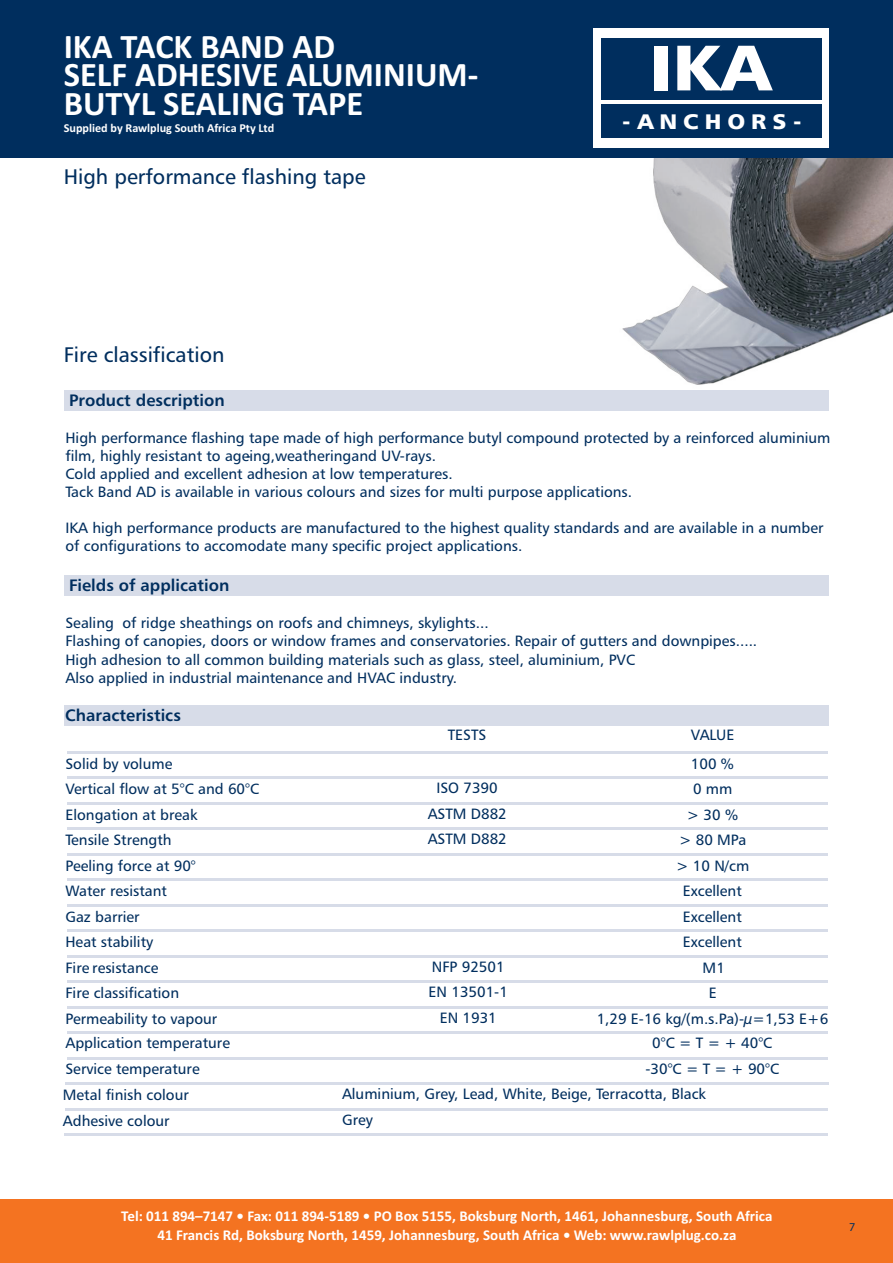
<style>
.page{position:relative;width:893px;height:1263px;background:#fff}
.page>*{position:absolute;margin:0;border:0;box-sizing:border-box;transform-origin:0 0}
.t1{font:64.35px "Humanist 777 BT Black B";color:#fff;scale:1.1 1}
.t2{font:700 34.5px/28.7px "Calibri";color:#fff}
.t3{font:21.15px "Humanist 777 BT Roman B";color:#002e5e}
.t4{font:21px "Humanist 777 BT Black B";letter-spacing:.255em;color:#fff;scale:1.1 1}
.t5{font:16.5px "Humanist 777 BT Roman B,Bold";color:#002e5e}
.t6{font:15px/18px "Humanist 777 BT Roman B";color:#002e5e}
.t7{font:700 15px/18.3px "Calibri";color:#fff;text-align:center}
.t8{font:700 12.15px "Calibri";color:#fff}
.t9{font:12px "Myriad";color:#002e5e}
</style>
<div class="page">
<img style="left:620px;top:157px;width:273px;height:254px">
<div style="left:0;top:1199px;width:893px;height:64px;background:#f47321"></div>
<div style="left:0;top:0;width:893px;height:157px;background:#002e5e"></div>
<div style="left:593px;top:28px;width:236px;height:120px;background:#fff"></div>
<div style="left:601px;top:38px;width:220px;height:61px;background:#002e5e"></div>
<div style="left:601px;top:105px;width:220px;height:33px;background:#002e5e"></div>
<div style="left:822px;top:390px;width:7px;height:20px;background:#d7dce8"></div>
<div style="left:64px;top:390px;width:758px;height:20px;background:#d7dce8"></div>
<div style="left:822px;top:575px;width:7px;height:21px;background:#d7dce8"></div>
<div style="left:64px;top:575px;width:758px;height:21px;background:#d7dce8"></div>
<div style="left:822px;top:705px;width:7px;height:20px;background:#d7dce8"></div>
<div style="left:64px;top:705px;width:758px;height:20px;background:#d7dce8"></div>
<hr style="left:68px;top:751px;width:339px;height:2px;background:#d7dce8">
<hr style="left:409px;top:751px;width:175px;height:2px;background:#d7dce8">
<hr style="left:586px;top:751px;width:241px;height:2px;background:#d7dce8">
<hr style="left:68px;top:776px;width:339px;height:3px;background:#d7dce8">
<hr style="left:409px;top:776px;width:175px;height:3px;background:#d7dce8">
<hr style="left:586px;top:776px;width:241px;height:3px;background:#d7dce8">
<hr style="left:68px;top:802px;width:339px;height:2px;background:#d7dce8">
<hr style="left:409px;top:802px;width:175px;height:2px;background:#d7dce8">
<hr style="left:586px;top:802px;width:241px;height:2px;background:#d7dce8">
<hr style="left:68px;top:828px;width:339px;height:2px;background:#d7dce8">
<hr style="left:409px;top:828px;width:175px;height:2px;background:#d7dce8">
<hr style="left:586px;top:828px;width:241px;height:2px;background:#d7dce8">
<hr style="left:68px;top:853px;width:339px;height:2px;background:#d7dce8">
<hr style="left:409px;top:853px;width:175px;height:2px;background:#d7dce8">
<hr style="left:586px;top:853px;width:241px;height:2px;background:#d7dce8">
<hr style="left:68px;top:879px;width:339px;height:2px;background:#d7dce8">
<hr style="left:409px;top:879px;width:175px;height:2px;background:#d7dce8">
<hr style="left:586px;top:879px;width:241px;height:2px;background:#d7dce8">
<hr style="left:68px;top:904px;width:339px;height:2px;background:#d7dce8">
<hr style="left:409px;top:904px;width:175px;height:2px;background:#d7dce8">
<hr style="left:586px;top:904px;width:241px;height:2px;background:#d7dce8">
<hr style="left:68px;top:929px;width:339px;height:3px;background:#d7dce8">
<hr style="left:409px;top:929px;width:175px;height:3px;background:#d7dce8">
<hr style="left:586px;top:929px;width:241px;height:3px;background:#d7dce8">
<hr style="left:68px;top:955px;width:339px;height:2px;background:#d7dce8">
<hr style="left:409px;top:955px;width:175px;height:2px;background:#d7dce8">
<hr style="left:586px;top:955px;width:241px;height:2px;background:#d7dce8">
<hr style="left:68px;top:981px;width:339px;height:2px;background:#d7dce8">
<hr style="left:409px;top:981px;width:175px;height:2px;background:#d7dce8">
<hr style="left:586px;top:981px;width:241px;height:2px;background:#d7dce8">
<hr style="left:68px;top:1006px;width:339px;height:2px;background:#d7dce8">
<hr style="left:409px;top:1006px;width:175px;height:2px;background:#d7dce8">
<hr style="left:586px;top:1006px;width:241px;height:2px;background:#d7dce8">
<hr style="left:68px;top:1032px;width:339px;height:2px;background:#d7dce8">
<hr style="left:409px;top:1032px;width:175px;height:2px;background:#d7dce8">
<hr style="left:586px;top:1032px;width:241px;height:2px;background:#d7dce8">
<hr style="left:68px;top:1057px;width:339px;height:2px;background:#d7dce8">
<hr style="left:409px;top:1057px;width:175px;height:2px;background:#d7dce8">
<hr style="left:586px;top:1057px;width:241px;height:2px;background:#d7dce8">
<svg style="left:65px;top:1082px;width:4px;height:3px"></svg>
<hr style="left:69px;top:1082px;width:182px;height:3px;background:#d7dce8">
<hr style="left:253px;top:1082px;width:154px;height:3px;background:#d7dce8">
<hr style="left:409px;top:1082px;width:175px;height:3px;background:#d7dce8">
<hr style="left:586px;top:1082px;width:241px;height:3px;background:#d7dce8">
<hr style="left:65px;top:1108px;width:186px;height:2px;background:#d7dce8">
<hr style="left:253px;top:1108px;width:574px;height:2px;background:#d7dce8">
<hr style="left:64px;top:1134px;width:187px;height:2px;background:#d7dce8">
<hr style="left:252px;top:1134px;width:575px;height:2px;background:#d7dce8">
<h2 class="t2" style="left:64px;top:35px;width:416px">IKA TACK BAND AD<br>SELF ADHESIVE ALUMINIUM-<br>BUTYL SEALING TAPE</h2>
<p class="t8" style="left:64px;top:123px;width:212px">Supplied by Rawlplug South Africa Pty Ltd</p>
<h3 class="t3" style="left:64px;top:168px;width:303px">High performance flashing tape</h3>
<h1 class="t1" style="left:650px;top:41px;width:111px">IKA</h1>
<h3 class="t4" style="left:622px;top:113px;width:164px">-ANCHORS-</h3>
<h3 class="t3" style="left:64px;top:346px;width:162px">Fire classification</h3>
<p class="t5" style="left:69px;top:393px;width:157px">Product description</p>
<p class="t6" style="left:65px;top:430px;width:766px">High performance flashing tape made of high performance butyl compound protected by a reinforced aluminium film, highly resistant to ageing,weatheringand UV-rays.<br>Cold applied and excellent adhesion at low temperatures.<br>Tack Band AD is available in various colours and sizes for multi purpose applications.</p>
<p class="t6" style="left:65px;top:520px;width:759px">IKA high performance products are manufactured to the highest quality standards and are available in a number of configurations to accomodate many specific project applications.</p>
<p class="t6" style="left:246px;top:449px;width:7px">-</p>
<p class="t5" style="left:69px;top:578px;width:162px">Fields of application</p>
<p class="t6" style="left:65px;top:615px;width:693px">Sealing of ridge sheathings on roofs and chimneys, skylights...<br>Flashing of canopies, doors or window frames and conservatories. Repair of gutters and downpipes.....<br>High adhesion to all common building materials such as glass, steel, aluminium, PVC<br>Also applied in industrial maintenance and HVAC industry.</p>
<p class="t5" style="left:65px;top:708px;width:117px">Characteristics</p>
<p class="t6" style="left:448px;top:727px;width:40px">TESTS</p>
<p class="t6" style="left:691px;top:727px;width:45px">VALUE</p>
<p class="t6" style="left:65px;top:756px;width:108px">Solid by volume</p>
<p class="t6" style="left:691px;top:756px;width:44px">100 %</p>
<p class="t6" style="left:65px;top:781px;width:195px">Vertical flow at 5°C and 60°C</p>
<p class="t6" style="left:436px;top:780px;width:63px">ISO 7390</p>
<p class="t6" style="left:693px;top:781px;width:41px">0 mm</p>
<p class="t6" style="left:65px;top:807px;width:134px">Elongation at break</p>
<p class="t6" style="left:428px;top:806px;width:81px">ASTM D882</p>
<p class="t6" style="left:687px;top:807px;width:53px">&gt; 30 %</p>
<p class="t6" style="left:65px;top:832px;width:108px">Tensile Strength</p>
<p class="t6" style="left:428px;top:831px;width:81px">ASTM D882</p>
<p class="t6" style="left:679px;top:832px;width:69px">&gt; 80 MPa</p>
<p class="t6" style="left:65px;top:854px;width:132px;line-height:25.3px">Peeling force at 90°<br>Water resistant</p>
<p class="t6" style="left:676px;top:858px;width:75px">&gt; 10 N/cm</p>
<p class="t6" style="left:683px;top:883px;width:60px">Excellent</p>
<p class="t6" style="left:65px;top:909px;width:76px">Gaz barrier</p>
<p class="t6" style="left:683px;top:909px;width:60px">Excellent</p>
<p class="t6" style="left:65px;top:934px;width:89px">Heat stability</p>
<p class="t6" style="left:683px;top:934px;width:60px">Excellent</p>
<p class="t6" style="left:65px;top:960px;width:94px">Fire resistance</p>
<p class="t6" style="left:432px;top:959px;width:74px">NFP 92501</p>
<p class="t6" style="left:703px;top:960px;width:24px">M1</p>
<p class="t6" style="left:65px;top:985px;width:115px">Fire classification</p>
<p class="t6" style="left:429px;top:984px;width:81px">EN 13501-1</p>
<p class="t6" style="left:709px;top:985px;width:9px">E</p>
<p class="t6" style="left:65px;top:1011px;width:153px">Permeability to vapour</p>
<p class="t6" style="left:440px;top:1010px;width:59px">EN 1931</p>
<p class="t6" style="left:597px;top:1011px;width:233px">1,29 E-16 kg/(m.s.Pa)-µ=1,53 E+6</p>
<p class="t6" style="left:65px;top:1035px;width:166px">Application temperature</p>
<p class="t6" style="left:652px;top:1035px;width:122px">0°C = T = + 40°C</p>
<p class="t6" style="left:65px;top:1061px;width:136px">Service temperature</p>
<p class="t6" style="left:645px;top:1061px;width:135px">-30°C = T = + 90°C</p>
<p class="t6" style="left:63px;top:1087px;width:127px">Metal finish colour</p>
<p class="t6" style="left:342px;top:1086px;width:366px">Aluminium, Grey, Lead, White, Beige, Terracotta, Black</p>
<p class="t6" style="left:63px;top:1113px;width:108px">Adhesive colour</p>
<p class="t6" style="left:342px;top:1112px;width:32px">Grey</p>
<p class="t7" style="left:121px;top:1208px;width:653px">Tel: 011 894–7147 • Fax: 011 894-5189 • PO Box 5155, Boksburg North, 1461, Johannesburg, South Africa<br>41 Francis Rd, Boksburg North, 1459, Johannesburg, South Africa • Web: www.rawlplug.co.za</p>
<p class="t9" style="left:849px;top:1222px;width:8px">7</p>
</div>
